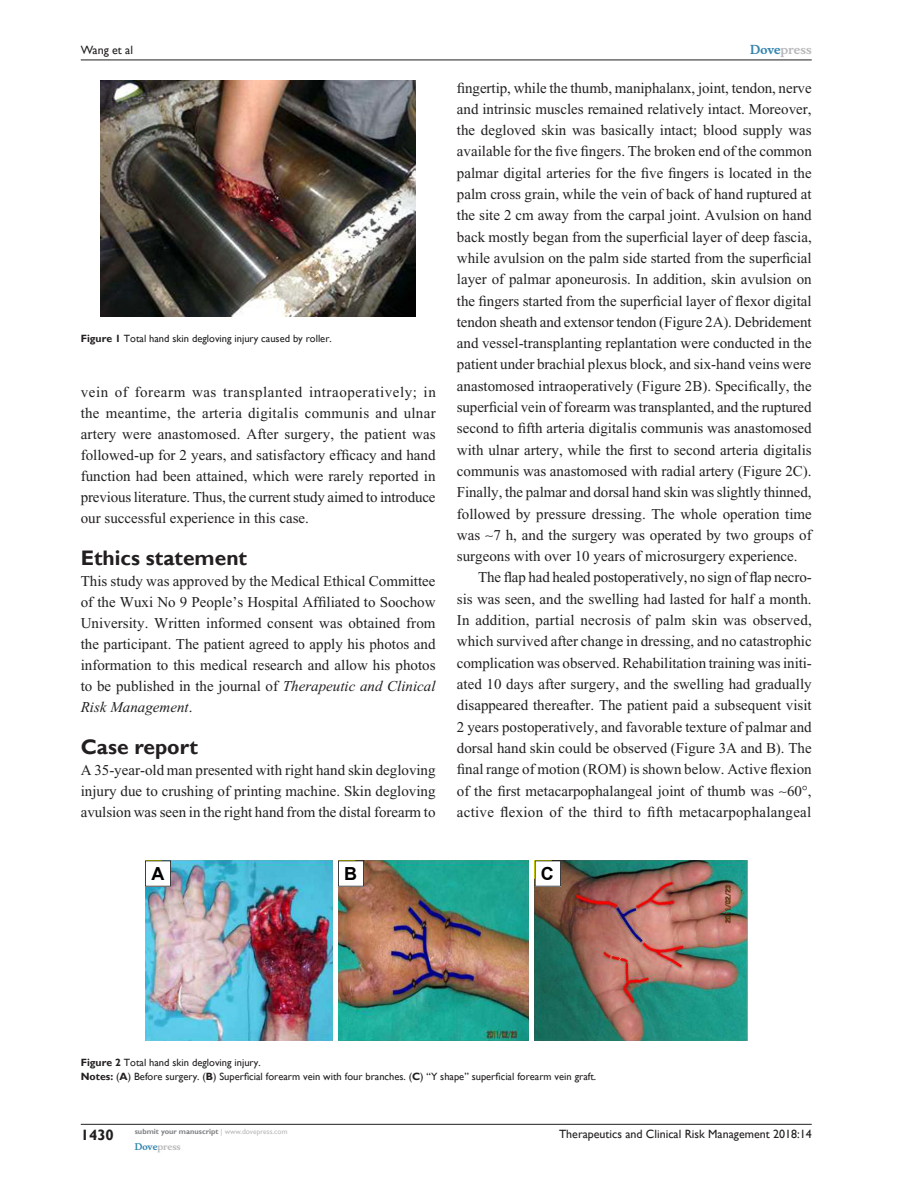
<style>
.page{position:relative;width:918px;height:1188px;background:#fff}
.page>*{position:absolute;margin:0;border:0;box-sizing:border-box;transform-origin:0 0}
.t1{font:700 21px "Gill Sans";color:#231f20}
.TxF{font:15px/21.3px "Times New Roman";color:#231f20;text-align:justify}
.Tx{font:15px/21.3px "Times New Roman";color:#231f20;text-align:justify}
.RunFolio-V{font:700 15px "Gill Sans";color:#231f20}
.RunF-V{font:12px "Gill Sans";color:#231f20}
.RunH-Brand-V{font:700 12px "Musee";color:#b8b9bc}
.RunH-V{font:12px "Gill Sans";color:#231f20}
.FigSNRI{font:10.5px "Gill Sans";color:#231f20}
.FigC{font:10.5px "Gill Sans";color:#231f20}
.RunF-Brand-V{font:700 9px "Musee";color:#b8b9bc}
.RunF-SubmityourMS-V{font:700 7.5px "Gill Sans";color:#808285}
.s1{font-weight:700}
.s2{font-style:italic}
.s3{color:#3485ae}
.s4{font-weight:400;color:#b8b9bc}
</style>
<div class="page">
<hr style="left:81px;top:1124px;width:731px;height:1px;background:#231f20">
<hr style="left:81px;top:60px;width:731px;height:1px;background:#231f20">
<img style="left:101px;top:81px;width:315px;height:236px">
<img style="left:145px;top:861px;width:187px;height:180px">
<img style="left:338px;top:861px;width:191px;height:180px">
<img style="left:535px;top:861px;width:212px;height:180px">
<svg style="left:145px;top:861px;width:26px;height:26px"></svg>
<svg style="left:338px;top:861px;width:26px;height:26px"></svg>
<svg style="left:535px;top:861px;width:26px;height:26px"></svg>
<p class="RunH-V" style="left:81px;top:43px;width:54px">Wang et al</p>
<p class="FigC" style="left:81px;top:332px;width:253px"><span class="s1">Figure 1</span> Total hand skin degloving injury caused by roller.</p>
<p class="Tx" style="left:81px;top:381px;width:357px">vein of forearm was transplanted intraoperatively; in the meantime, the arteria digitalis communis and ulnar artery were anastomosed. After surgery, the patient was followed-up for 2 years, and satisfactory efficacy and hand function had been attained, which were rarely reported in previous literature. Thus, the current study aimed to introduce our successful experience in this case.</p>
<h1 class="t1" style="left:81px;top:545px;width:168px">Ethics statement</h1>
<p class="TxF" style="left:81px;top:570px;width:356px">This study was approved by the Medical Ethical Committee of the Wuxi No 9 People’s Hospital Affiliated to Soochow University. Written informed consent was obtained from the participant. The patient agreed to apply his photos and information to this medical research and allow his photos to be published in the journal of <span class="s2">Therapeutic and Clinical Risk Management</span>.</p>
<h1 class="t1" style="left:81px;top:734px;width:119px">Case report</h1>
<p class="TxF" style="left:81px;top:759px;width:356px">A 35-year-old man presented with right hand skin degloving injury due to crushing of printing machine. Skin degloving avulsion was seen in the right hand from the distal forearm to</p>
<p class="RunH-Brand-V" style="left:750px;top:43px;width:63px"><span class="s3">Dove</span>press</p>
<p class="TxF" style="left:457px;top:77px;width:357px">fingertip, while the thumb, maniphalanx, joint, tendon, nerve and intrinsic muscles remained relatively intact. Moreover, the degloved skin was basically intact; blood supply was available for the five fingers. The broken end of the common palmar digital arteries for the five fingers is located in the palm cross grain, while the vein of back of hand ruptured at the site 2 cm away from the carpal joint. Avulsion on hand back mostly began from the superficial layer of deep fascia, while avulsion on the palm side started from the superficial layer of palmar aponeurosis. In addition, skin avulsion on the fingers started from the superficial layer of flexor digital tendon sheath and extensor tendon (Figure 2A). Debridement and vessel-transplanting replantation were conducted in the patient under brachial plexus block, and six-hand veins were anastomosed intraoperatively (Figure 2B). Specifically, the superficial vein of forearm was transplanted, and the ruptured second to fifth arteria digitalis communis was anastomosed with ulnar artery, while the first to second arteria digitalis communis was anastomosed with radial artery (Figure 2C).<br>Finally, the palmar and dorsal hand skin was slightly thinned, followed by pressure dressing. The whole operation time was 7 h, and the surgery was operated by two groups of surgeons with over 10 years of microsurgery experience.</p>
<p class="Tx" style="left:457px;top:567px;width:356px;text-indent:21px">The flap had healed postoperatively, no sign of flap necro&shy;sis was seen, and the swelling had lasted for half a month.<br>In addition, partial necrosis of palm skin was observed, which survived after change in dressing, and no catastrophic complication was observed. Rehabilitation training was initi&shy;ated 10 days after surgery, and the swelling had gradually disappeared thereafter. The patient paid a subsequent visit 2 years postoperatively, and favorable texture of palmar and dorsal hand skin could be observed (Figure 3A and B). The final range of motion (ROM) is shown below. Active flexion of the first metacarpophalangeal joint of thumb was 60 , active flexion of the third to fifth metacarpophalangeal</p>
<p class="FigC" style="left:81px;top:1056px;width:181px"><span class="s1">Figure 2</span> Total hand skin degloving injury.</p>
<p class="FigSNRI" style="left:81px;top:1070px;width:517px"><span class="s1">Notes:</span> (<span class="s1">A</span>) Before surgery. (<span class="s1">B</span>) Superficial forearm vein with four branches. (<span class="s1">C</span>) “Y shape” superficial forearm vein graft.</p>
<p class="RunFolio-V" style="left:81px;top:1126px;width:35px">1430</p>
<p class="RunF-SubmityourMS-V" style="left:135px;top:1127px;width:154px">submit your manuscript <span class="s4">| www.dovepress.com</span></p>
<p class="RunF-Brand-V" style="left:135px;top:1141px;width:48px"><span class="s3">Dove</span>press</p>
<p class="RunF-V" style="left:559px;top:1127px;width:254px">Therapeutics and Clinical Risk Management 2018:14</p>
</div>
